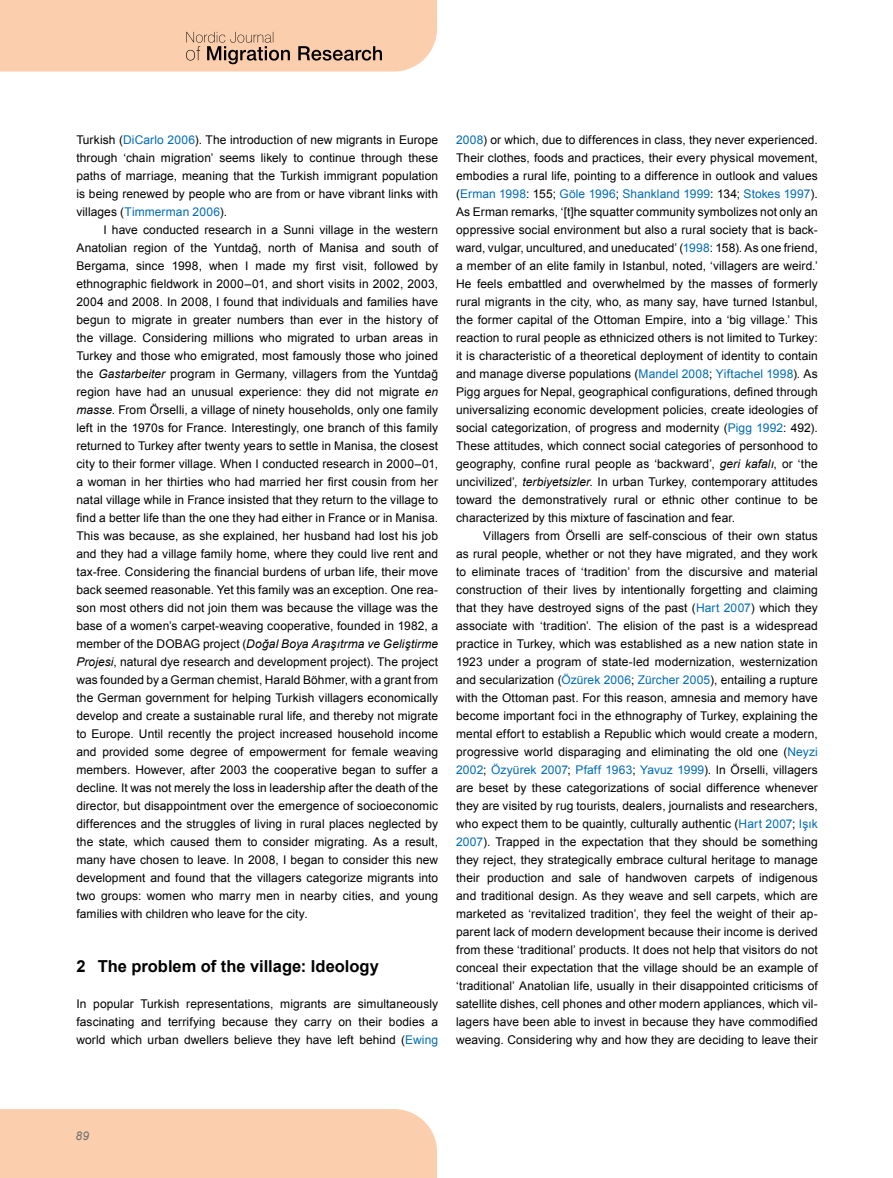
<style>
.page{position:relative;width:893px;height:1178px;background:#fff}
.page>*{position:absolute;margin:0;border:0;box-sizing:border-box;transform-origin:0 0}
.t1{font:700 16.5px "Arial";color:#000}
.t2{font:12px/18px "Arial";letter-spacing:.005em;color:#000;text-align:justify}
.t3{font:italic 12px "Arial";color:#706f6f}
.s1{color:#006bb6}
.s2{font-style:italic}
</style>
<div class="page">
<div style="left:0;top:1109px;width:437px;height:69px;background:#fbceae"></div>
<svg style="left:0;top:0;width:437px;height:72px;background:#f2c7a9"></svg>
<p class="t2" style="left:76px;top:131px;width:363px">Turkish (<span class="s1">DiCarlo 2006</span>). The introduction of new migrants in Europe through ‘chain migration’ seems likely to continue through these paths of marriage, meaning that the Turkish immigrant population is being renewed by people who are from or have vibrant links with villages (<span class="s1">Timmerman 2006</span>).</p>
<p class="t2" style="left:76px;top:221px;width:363px;text-indent:27px">I have conducted research in a Sunni village in the western Anatolian region of the Yuntdağ, north of Manisa and south of Bergama, since 1998, when I made my first visit, followed by ethnographic fieldwork in 2000–01, and short visits in 2002, 2003, 2004 and 2008. In 2008, I found that individuals and families have begun to migrate in greater numbers than ever in the history of the village. Considering millions who migrated to urban areas in Turkey and those who emigrated, most famously those who joined the <span class="s2">Gastarbeiter</span> program in Germany, villagers from the Yuntdağ region have had an unusual experience: they did not migrate <span class="s2">en masse</span>. From Örselli, a village of ninety households, only one family left in the 1970s for France. Interestingly, one branch of this family returned to Turkey after twenty years to settle in Manisa, the closest city to their former village. When I conducted research in 2000–01, a woman in her thirties who had married her first cousin from her natal village while in France insisted that they return to the village to find a better life than the one they had either in France or in Manisa.<br>This was because, as she explained, her husband had lost his job and they had a village family home, where they could live rent and tax-free. Considering the financial burdens of urban life, their move back seemed reasonable. Yet this family was an exception. One rea&shy;son most others did not join them was because the village was the base of a women’s carpet-weaving cooperative, founded in 1982, a member of the DOBAG project (<span class="s2">Doğal Boya Araşıtrma ve Geliştirme Projesi</span>, natural dye research and development project). The project was founded by a German chemist, Harald Böhmer, with a grant from the German government for helping Turkish villagers economically develop and create a sustainable rural life, and thereby not migrate to Europe. Until recently the project increased household income and provided some degree of empowerment for female weaving members. However, after 2003 the cooperative began to suffer a decline. It was not merely the loss in leadership after the death of the director, but disappointment over the emergence of socioeconomic differences and the struggles of living in rural places neglected by the state, which caused them to consider migrating. As a result, many have chosen to leave. In 2008, I began to consider this new development and found that the villagers categorize migrants into two groups: women who marry men in nearby cities, and young families with children who leave for the city.</p>
<h1 class="t1" style="left:76px;top:955px;width:304px">2 The problem of the village: Ideology</h1>
<p class="t2" style="left:76px;top:995px;width:363px">I n popular Turkish representations, migrants are simultaneously fascinating and terrifying because they carry on their bodies a world which urban dwellers believe they have left behind (<span class="s1">Ewing</span></p>
<p class="t2" style="left:456px;top:131px;width:363px"><span class="s1">2008</span>) or which, due to differences in class, they never experienced.<br>Their clothes, foods and practices, their every physical movement, embodies a rural life, pointing to a difference in outlook and values (<span class="s1">Erman 1998</span>: 155; <span class="s1">Göle 1996</span>; <span class="s1">Shankland 1999</span>: 134; <span class="s1">Stokes 1997</span>).<br>As Erman remarks, ‘[t]he squatter community symbolizes not only an oppressive social environment but also a rural society that is back&shy;ward, vulgar, uncultured, and uneducated’ (<span class="s1">1998</span>: 158). As one friend, a member of an elite family in Istanbul, noted, ‘villagers are weird.’ He feels embattled and overwhelmed by the masses of formerly rural migrants in the city, who, as many say, have turned Istanbul, the former capital of the Ottoman Empire, into a ‘big village.’ This reaction to rural people as ethnicized others is not limited to Turkey: it is characteristic of a theoretical deployment of identity to contain and manage diverse populations (<span class="s1">Mandel 2008</span>; <span class="s1">Yiftachel 1998</span>). As Pigg argues for Nepal, geographical configurations, defined through universalizing economic development policies, create ideologies of social categorization, of progress and modernity (<span class="s1">Pigg 1992</span>: 492).<br>These attitudes, which connect social categories of personhood to geography, confine rural people as ‘backward’, <span class="s2">geri kafalı</span>, or ‘the uncivilized’, <span class="s2">terbiyetsizler</span>. In urban Turkey, contemporary attitudes toward the demonstratively rural or ethnic other continue to be characterized by this mixture of fascination and fear.</p>
<p class="t2" style="left:456px;top:527px;width:363px;text-indent:27px">Villagers from Örselli are self-conscious of their own status as rural people, whether or not they have migrated, and they work to eliminate traces of ‘tradition’ from the discursive and material construction of their lives by intentionally forgetting and claiming that they have destroyed signs of the past (<span class="s1">Hart 2007</span>) which they associate with ‘tradition’. The elision of the past is a widespread practice in Turkey, which was established as a new nation state in 1923 under a program of state-led modernization, westernization and secularization (<span class="s1">Özürek 2006</span>; <span class="s1">Zürcher 2005</span>), entailing a rupture with the Ottoman past. For this reason, amnesia and memory have become important foci in the ethnography of Turkey, explaining the mental effort to establish a Republic which would create a modern, progressive world disparaging and eliminating the old one (<span class="s1">Neyzi 2002</span>; <span class="s1">Özyürek 2007</span>; <span class="s1">Pfaff 1963</span>; <span class="s1">Yavuz 1999</span>). In Örselli, villagers are beset by these categorizations of social difference whenever they are visited by rug tourists, dealers, journalists and researchers, who expect them to be quaintly, culturally authentic (<span class="s1">Hart 2007</span>; <span class="s1">Işık 2007</span>). Trapped in the expectation that they should be something they reject, they strategically embrace cultural heritage to manage their production and sale of handwoven carpets of indigenous and traditional design. As they weave and sell carpets, which are marketed as ‘revitalized tradition’, they feel the weight of their ap&shy;parent lack of modern development because their income is derived from these ‘traditional’ products. It does not help that visitors do not conceal their expectation that the village should be an example of ‘traditional’ Anatolian life, usually in their disappointed criticisms of satellite dishes, cell phones and other modern appliances, which vil&shy;lagers have been able to invest in because they have commodified weaving. Considering why and how they are deciding to leave their</p>
<p class="t3" style="left:75px;top:1128px;width:15px">89</p>
</div>
